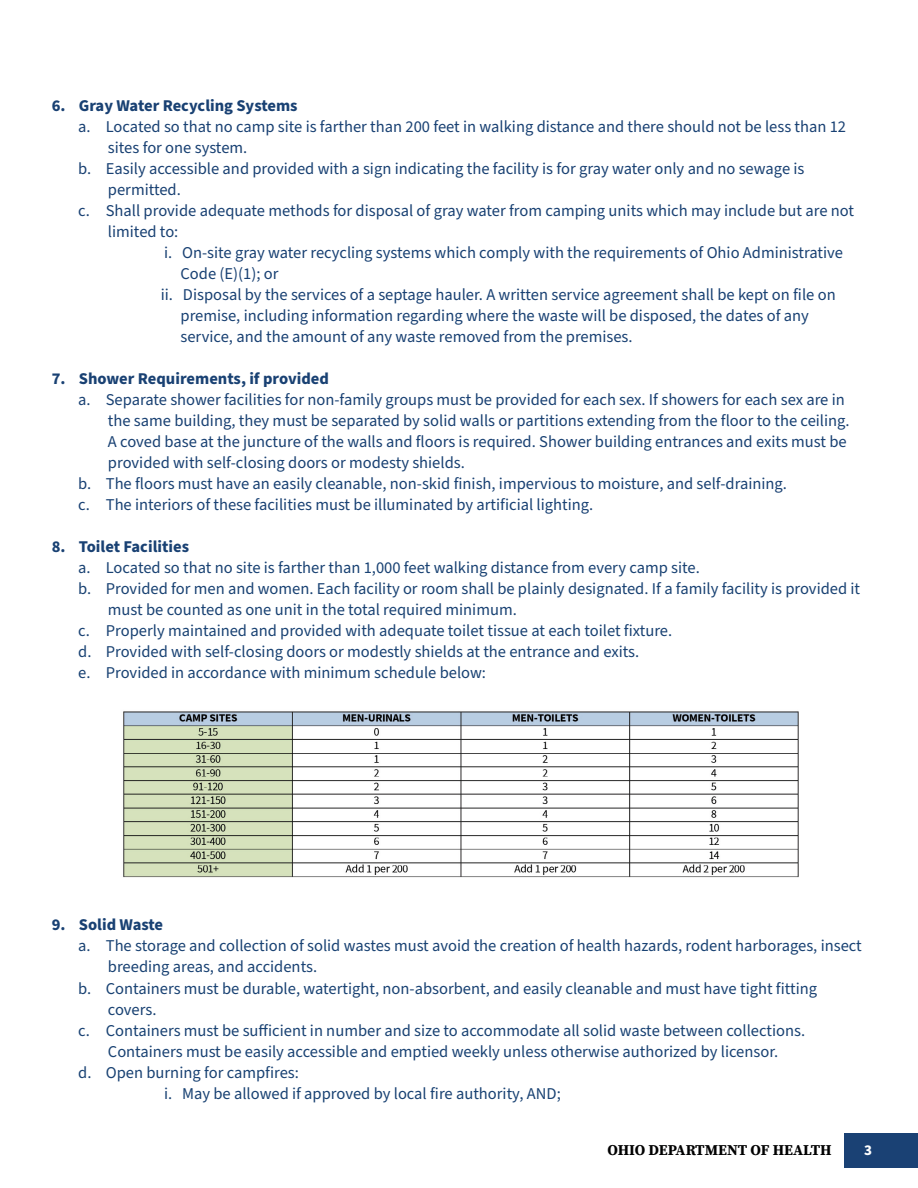
<style>
.page{position:relative;width:918px;height:1188px;background:#fff}
.page>*{position:absolute;margin:0;border:0;box-sizing:border-box;transform-origin:0 0}
.t1{font:16.5px "Source Sans Pro";color:#194173}
.t2{font:16.5px "Source Sans Pro";color:#194273}
.t3{font:700 16.5px "Source Sans Pro";color:#194173}
.t4{font:700 15px "Source Serif Pro";letter-spacing:-.005em;color:#000101}
.t5{font:700 15px "Source Sans Pro";color:#fff}
</style>
<div class="page">
<div style="left:845px;top:1134px;width:73px;height:34px;background:#1a4174"></div>
<img style="left:123px;top:711px;width:676px;height:167px">
<p class="t3" style="left:52px;top:95px;width:247px">6. Gray Water Recycling Systems</p>
<p class="t1" style="left:78px;top:116px;width:769px">a. Located so that no camp site is farther than 200 feet in walking distance and there should not be less than 12</p>
<p class="t1" style="left:108px;top:137px;width:141px">sites for one system.</p>
<p class="t1" style="left:78px;top:158px;width:728px">b. Easily accessible and provided with a sign indicating the facility is for gray water only and no sewage is</p>
<p class="t1" style="left:108px;top:179px;width:74px">permitted.</p>
<p class="t1" style="left:78px;top:200px;width:777px">c. Shall provide adequate methods for disposal of gray water from camping units which may include but are not</p>
<p class="t1" style="left:108px;top:221px;width:72px">limited to:</p>
<p class="t1" style="left:164px;top:242px;width:680px">i. On-site gray water recycling systems which comply with the requirements of Ohio Administrative</p>
<p class="t1" style="left:181px;top:263px;width:100px">Code (E)(1); or</p>
<p class="t1" style="left:161px;top:284px;width:676px">ii. Disposal by the services of a septage hauler. A written service agreement shall be kept on file on</p>
<p class="t1" style="left:181px;top:305px;width:630px">premise, including information regarding where the waste will be disposed, the dates of any</p>
<p class="t1" style="left:181px;top:326px;width:454px">service, and the amount of any waste removed from the premises.</p>
<p class="t3" style="left:52px;top:368px;width:279px">7. Shower Requirements, if provided</p>
<p class="t1" style="left:78px;top:389px;width:768px">a. Separate shower facilities for non-family groups must be provided for each sex. If showers for each sex are in</p>
<p class="t1" style="left:108px;top:410px;width:743px">the same building, they must be separated by solid walls or partitions extending from the floor to the ceiling.</p>
<p class="t1" style="left:108px;top:431px;width:740px">A coved base at the juncture of the walls and floors is required. Shower building entrances and exits must be</p>
<p class="t1" style="left:108px;top:452px;width:358px">provided with self-closing doors or modesty shields.</p>
<p class="t1" style="left:78px;top:473px;width:710px">b. The floors must have an easily cleanable, non-skid finish, impervious to moisture, and self-draining.</p>
<p class="t1" style="left:78px;top:494px;width:517px">c. The interiors of these facilities must be illuminated by artificial lighting.</p>
<p class="t3" style="left:52px;top:536px;width:139px">8. Toilet Facilities</p>
<p class="t2" style="left:78px;top:557px;width:623px">a. Located so that no site is farther than 1,000 feet walking distance from every camp site.</p>
<p class="t2" style="left:78px;top:578px;width:783px">b. Provided for men and women. Each facility or room shall be plainly designated. If a family facility is provided it</p>
<p class="t2" style="left:108px;top:599px;width:410px">must be counted as one unit in the total required minimum.</p>
<p class="t2" style="left:78px;top:620px;width:596px">c. Properly maintained and provided with adequate toilet tissue at each toilet fixture.</p>
<p class="t2" style="left:78px;top:641px;width:563px">d. Provided with self-closing doors or modestly shields at the entrance and exits.</p>
<p class="t2" style="left:78px;top:662px;width:409px">e. Provided in accordance with minimum schedule below:</p>
<p class="t3" style="left:52px;top:914px;width:113px">9. Solid Waste</p>
<p class="t2" style="left:78px;top:935px;width:785px">a. The storage and collection of solid wastes must avoid the creation of health hazards, rodent harborages, insect</p>
<p class="t2" style="left:108px;top:956px;width:211px">breeding areas, and accidents.</p>
<p class="t2" style="left:78px;top:977px;width:740px">b. Containers must be durable, watertight, non-absorbent, and easily cleanable and must have tight fitting</p>
<p class="t2" style="left:108px;top:998px;width:50px">covers.</p>
<p class="t2" style="left:78px;top:1019px;width:728px">c. Containers must be sufficient in number and size to accommodate all solid waste between collections.</p>
<p class="t2" style="left:108px;top:1040px;width:672px">Containers must be easily accessible and emptied weekly unless otherwise authorized by licensor.</p>
<p class="t2" style="left:78px;top:1061px;width:222px">d. Open burning for campfires:</p>
<p class="t2" style="left:164px;top:1082px;width:398px">i. May be allowed if approved by local fire authority, AND;</p>
<p class="t4" style="left:607px;top:1139px;width:226px">OHIO DEPARTMENT OF HEALTH</p>
<p class="t5" style="left:864px;top:1140px;width:9px">3</p>
</div>
